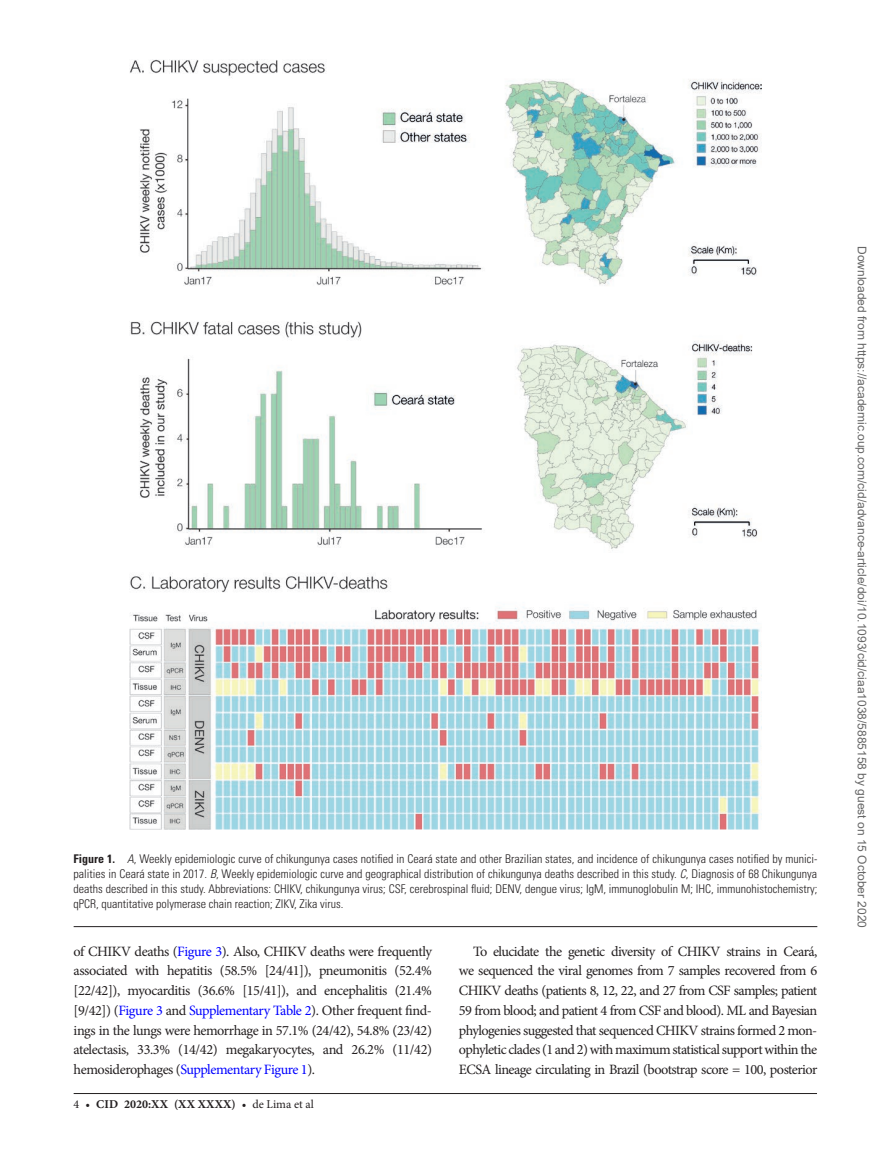
<style>
.page{position:relative;width:891px;height:1174px;background:#fff}
.page>*{position:absolute;margin:0;border:0;box-sizing:border-box;transform-origin:0 0}
.t1{font:14.25px/19.6px "Minion Pro";letter-spacing:-.035em;color:#231f20;text-align:justify}
.t2{font:300 condensed 12px/15px "Univers LT Std";color:#231f20;text-align:justify}
.t3{font:12px "Arial";color:#666}
.t4{font:700 12px "Minion Pro";letter-spacing:.01em;color:#231f20}
.s1{font-weight:700}
.s2{font-style:italic}
.s3{color:#00f}
.s4{font-weight:400}
</style>
<div class="page">
<hr style="left:74px;top:1093px;width:743px;height:1px;background:#231f20">
<hr style="left:74px;top:926px;width:743px;height:1px;background:#231f20">
<img style="left:130px;top:59px;width:631px;height:770px">
<p class="t2" style="left:74px;top:852px;width:745px"><span class="s1">Figure 1.</span> <span class="s2">A</span>, Weekly epidemiologic curve of chikungunya cases notified in Ceará state and other Brazilian states, and incidence of chikungunya cases notified by munici&shy;palities in Ceará state in 2017. <span class="s2">B</span>, Weekly epidemiologic curve and geographical distribution of chikungunya deaths described in this study. <span class="s2">C</span>, Diagnosis of 68 Chikungunya deaths described in this study. Abbreviations: CHIKV, chikungunya virus; CSF, cerebrospinal fluid; DENV, dengue virus; IgM, immunoglobulin M; IHC, immunohistochemistry; qPCR, quantitative polymerase chain reaction; ZIKV, Zika virus.</p>
<p class="t1" style="left:74px;top:941px;width:360px">of CHIKV deaths (<span class="s3">Figure 3</span>). Also, CHIKV deaths were frequently associated with hepatitis (58.5% [24/41]), pneumonitis (52.4% [22/42]), myocarditis (36.6% [15/41]), and encephalitis (21.4% [9/42]) (<span class="s3">Figure 3</span> and <span class="s3">Supplementary Table 2</span>). Other frequent find&shy;ings in the lungs were hemorrhage in 57.1% (24/42), 54.8% (23/42) atelectasis, 33.3% (14/42) megakaryocytes, and 26.2% (11/42) hemosiderophages (<span class="s3">Supplementary Figure 1</span>).</p>
<p class="t1" style="left:459px;top:941px;width:360px;text-indent:14px">To elucidate the genetic diversity of CHIKV strains in Ceará, we sequenced the viral genomes from 7 samples recovered from 6<br>CHIKV deaths (patients 8, 12, 22, and 27 from CSF samples; patient 59 from blood; and patient 4 from CSF and blood). ML and Bayesian phylogenies suggested that sequenced CHIKV strains formed 2 mon&shy;ophyletic clades (1 and 2) with maximum statistical support within the ECSA lineage circulating in Brazil (bootstrap score = 100, posterior</p>
<p class="t4" style="left:74px;top:1095px;width:242px"><span class="s4">4 •</span> cid 2020:XX (XX XXXX) <span class="s4">• de Lima et al</span></p>
<p class="t3" style="left:866px;top:246px;width:684px;rotate:90deg">Downloaded from https://academic.oup.com/cid/advance-article/doi/10.1093/cid/ciaa1038/5885158 by guest on 15 October 2020</p>
</div>
